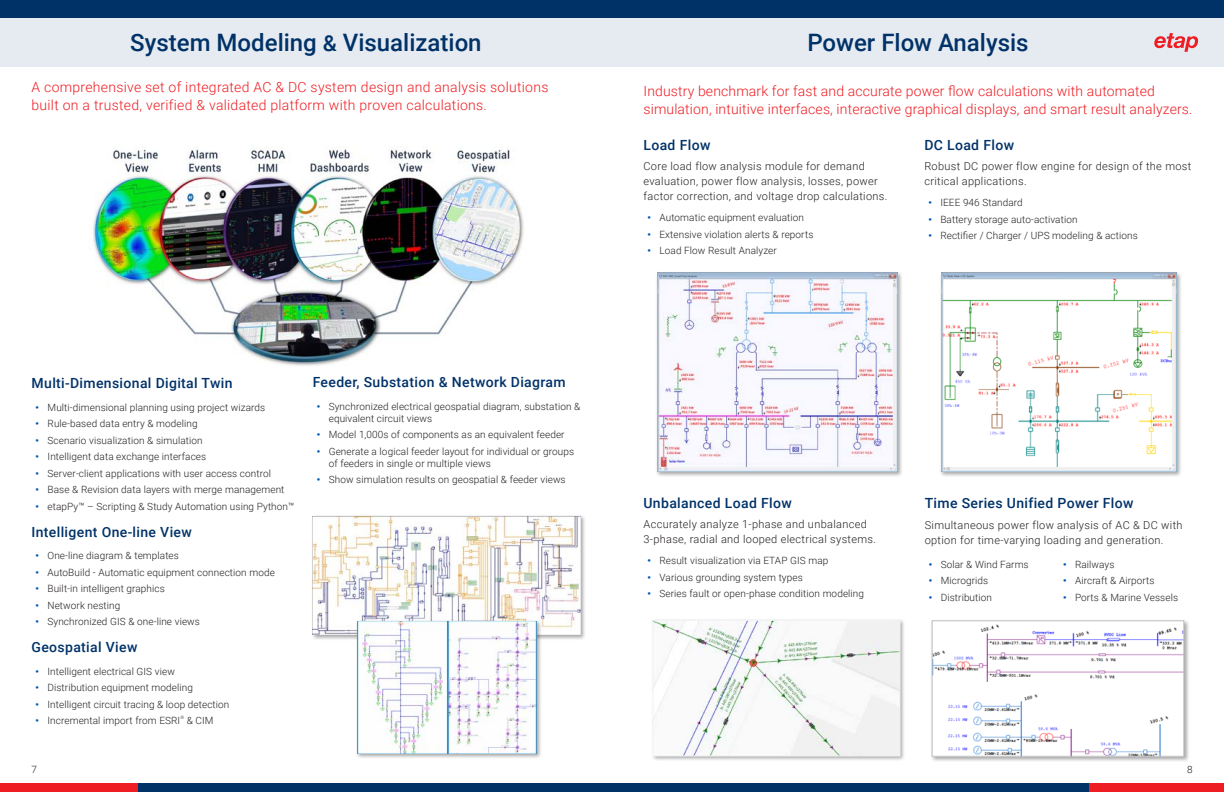
<style>
.page{position:relative;width:1224px;height:792px;background:#fff}
.page>*{position:absolute;margin:0;border:0;box-sizing:border-box;transform-origin:0 0}
.t1{font:500 24px "Roboto";color:#003268}
.H1_Text{font:300 14px/18px "Roboto";letter-spacing:.01em;color:#ee1d23}
.H3_Header_Blue_2{font:500 14px "Roboto";letter-spacing:.025em;color:#003268}
.H3_Header_Blue{font:500 14px "Roboto";letter-spacing:.025em;color:#003268}
.Paragraph{font:300 11px/15px "Roboto";letter-spacing:.03em;color:#231f20}
.t2{font:300 10px/12px "Roboto";letter-spacing:.01em;color:#231f20}
.t3{font:300 4.7px "Roboto";color:#231f20}
.s1{font-size:22px}
.s2{font-family:"Arial";font-weight:400;color:#005cb8}
</style>
<div class="page">
<div style="left:0;top:0;width:1224px;height:66px;background:#e6eaf1"></div>
<svg style="left:1154px;top:33px;width:44px;height:19px"></svg>
<img style="left:93px;top:146px;width:431px;height:220px">
<div style="left:311px;top:514px;width:275px;height:127px;background:#231f20;opacity:.4"></div>
<img style="left:313px;top:516px;width:267px;height:119px">
<div style="left:355px;top:619px;width:187px;height:141px;background:#231f20;opacity:.4"></div>
<img style="left:357px;top:621px;width:179px;height:133px">
<div style="left:930px;top:619px;width:260px;height:143px;background:#231f20;opacity:.4"></div>
<img style="left:934px;top:623px;width:248px;height:131px">
<div style="left:932px;top:621px;width:252px;height:135px;border:1px solid #bcbdc0"></div>
<div style="left:651px;top:619px;width:255px;height:143px;background:#231f20;opacity:.4"></div>
<img style="left:655px;top:622px;width:243px;height:132px">
<div style="left:653px;top:620px;width:247px;height:136px;border:1px solid #f2f3f4"></div>
<div style="left:940px;top:271px;width:242px;height:206px;background:#231f20;opacity:.4"></div>
<img style="left:941px;top:273px;width:235px;height:199px">
<div style="left:655px;top:271px;width:248px;height:206px;background:#231f20;opacity:.4"></div>
<img style="left:657px;top:273px;width:241px;height:199px">
<div style="left:0;top:0;width:1224px;height:18px;background:#003268"></div>
<div style="left:0;top:783px;width:1224px;height:9px;background:#ee1d23"></div>
<div style="left:138px;top:783px;width:951px;height:9px;background:#003268"></div>
<h1 class="t1" style="left:130px;top:26px;width:353px">System Modeling <span class="s1">&amp;</span> Visualization</h1>
<p class="H1_Text" style="left:32px;top:77px;width:518px">A comprehensive set of integrated AC &amp; DC system design and analysis solutions built on a trusted, verified &amp; validated platform with proven calculations.</p>
<p class="H3_Header_Blue_2" style="left:32px;top:374px;width:202px">Multi-Dimensional Digital Twin</p>
<p class="t2" style="left:36px;top:401px;width:231px"><span class="s2">•</span> Multi-dimensional planning using project wizards</p>
<p class="t2" style="left:36px;top:417px;width:164px"><span class="s2">•</span> Rule-based data entry &amp; modeling</p>
<p class="t2" style="left:36px;top:434px;width:169px"><span class="s2">•</span> Scenario visualization &amp; simulation</p>
<p class="t2" style="left:36px;top:450px;width:172px"><span class="s2">•</span> Intelligent data exchange interfaces</p>
<p class="t2" style="left:36px;top:467px;width:237px"><span class="s2">•</span> Server-client applications with user access control</p>
<p class="t2" style="left:36px;top:483px;width:250px"><span class="s2">•</span> Base &amp; Revision data layers with merge management</p>
<p class="t2" style="left:36px;top:500px;width:260px"><span class="s2">•</span> etapPy™ – Scripting &amp; Study Automation using Python™</p>
<p class="H3_Header_Blue_2" style="left:32px;top:522px;width:162px">Intelligent One-line View</p>
<p class="t2" style="left:36px;top:550px;width:145px"><span class="s2">•</span> One-line diagram &amp; templates</p>
<p class="t2" style="left:36px;top:566px;width:241px"><span class="s2">•</span> AutoBuild - Automatic equipment connection mode</p>
<p class="t2" style="left:36px;top:583px;width:131px"><span class="s2">•</span> Built-in intelligent graphics</p>
<p class="t2" style="left:36px;top:599px;width:86px"><span class="s2">•</span> Network nesting</p>
<p class="t2" style="left:36px;top:616px;width:166px"><span class="s2">•</span> Synchronized GIS &amp; one-line views</p>
<p class="H3_Header_Blue_2" style="left:32px;top:638px;width:108px">Geospatial View</p>
<p class="t2" style="left:36px;top:665px;width:141px"><span class="s2">•</span> Intelligent electrical GIS view</p>
<p class="t2" style="left:36px;top:681px;width:159px"><span class="s2">•</span> Distribution equipment modeling</p>
<p class="t2" style="left:36px;top:698px;width:195px"><span class="s2">•</span> Intelligent circuit tracing &amp; loop detection</p>
<p class="t2" style="left:36px;top:714px;width:146px"><span class="s2">•</span> Incremental import from ESRI</p>
<p class="t3" style="left:180px;top:714px;width:5px">®</p>
<p class="t2" style="left:187px;top:714px;width:28px">&amp; CIM</p>
<p class="H3_Header_Blue_2" style="left:313px;top:373px;width:254px">Feeder, Substation &amp; Network Diagram</p>
<p class="t2" style="left:329px;top:400px;width:253px;text-indent:-12px"><span class="s2">•</span> Synchronized electrical geospatial diagram, substation &amp; equivalent circuit views</p>
<p class="t2" style="left:317px;top:428px;width:249px"><span class="s2">•</span> Model 1,000s of components as an equivalent feeder</p>
<p class="t2" style="left:329px;top:445px;width:247px;text-indent:-12px"><span class="s2">•</span> Generate a logical feeder layout for individual or groups of feeders in single or multiple views</p>
<p class="t2" style="left:317px;top:473px;width:250px"><span class="s2">•</span> Show simulation results on geospatial &amp; feeder views</p>
<h1 class="t1" style="left:807px;top:26px;width:223px">Power Flow Analysis</h1>
<p class="H1_Text" style="left:644px;top:81px;width:550px">Industry benchmark for fast and accurate power flow calculations with automated simulation, intuitive interfaces, interactive graphical displays, and smart result analyzers.</p>
<p class="H3_Header_Blue" style="left:644px;top:135px;width:68px">Load Flow</p>
<p class="Paragraph" style="left:644px;top:159px;width:246px">Core load flow analysis module for demand evaluation, power flow analysis, losses, power factor correction, and voltage drop calculations.</p>
<p class="t2" style="left:648px;top:211px;width:158px"><span class="s2">•</span> Automatic equipment evaluation</p>
<p class="t2" style="left:648px;top:228px;width:167px"><span class="s2">•</span> Extensive violation alerts &amp; reports</p>
<p class="t2" style="left:648px;top:244px;width:131px"><span class="s2">•</span> Load Flow Result Analyzer</p>
<p class="H3_Header_Blue" style="left:924px;top:135px;width:91px">DC Load Flow</p>
<p class="Paragraph" style="left:924px;top:159px;width:268px">Robust DC power flow engine for design of the most critical applications.</p>
<p class="t2" style="left:928px;top:196px;width:96px"><span class="s2">•</span> IEEE 946 Standard</p>
<p class="t2" style="left:928px;top:213px;width:151px"><span class="s2">•</span> Battery storage auto-activation</p>
<p class="t2" style="left:928px;top:229px;width:211px"><span class="s2">•</span> Rectifier / Charger / UPS modeling &amp; actions</p>
<p class="H3_Header_Blue" style="left:644px;top:493px;width:150px">Unbalanced Load Flow</p>
<p class="Paragraph" style="left:644px;top:517px;width:234px">Accurately analyze 1-phase and unbalanced<br>3-phase, radial and looped electrical systems.</p>
<p class="t2" style="left:648px;top:555px;width:182px"><span class="s2">•</span> Result visualization via ETAP GIS map</p>
<p class="t2" style="left:648px;top:571px;width:157px"><span class="s2">•</span> Various grounding system types</p>
<p class="t2" style="left:648px;top:588px;width:218px"><span class="s2">•</span> Series fault or open-phase condition modeling</p>
<p class="H3_Header_Blue" style="left:925px;top:493px;width:210px">Time Series Unified Power Flow</p>
<p class="Paragraph" style="left:925px;top:517px;width:259px">Simultaneous power flow analysis of AC &amp; DC with option for time-varying loading and generation.</p>
<p class="t2" style="left:929px;top:558px;width:101px"><span class="s2">•</span> Solar &amp; Wind Farms</p>
<p class="t2" style="left:929px;top:574px;width:61px"><span class="s2">•</span> Microgrids</p>
<p class="t2" style="left:929px;top:591px;width:65px"><span class="s2">•</span> Distribution</p>
<p class="t2" style="left:1063px;top:558px;width:53px"><span class="s2">•</span> Railways</p>
<p class="t2" style="left:1063px;top:574px;width:93px"><span class="s2">•</span> Aircraft &amp; Airports</p>
<p class="t2" style="left:1063px;top:591px;width:117px"><span class="s2">•</span> Ports &amp; Marine Vessels</p>
<p class="t2" style="left:32px;top:763px;width:7px">7</p>
<p class="t2" style="left:1187px;top:763px;width:7px">8</p>
</div>
